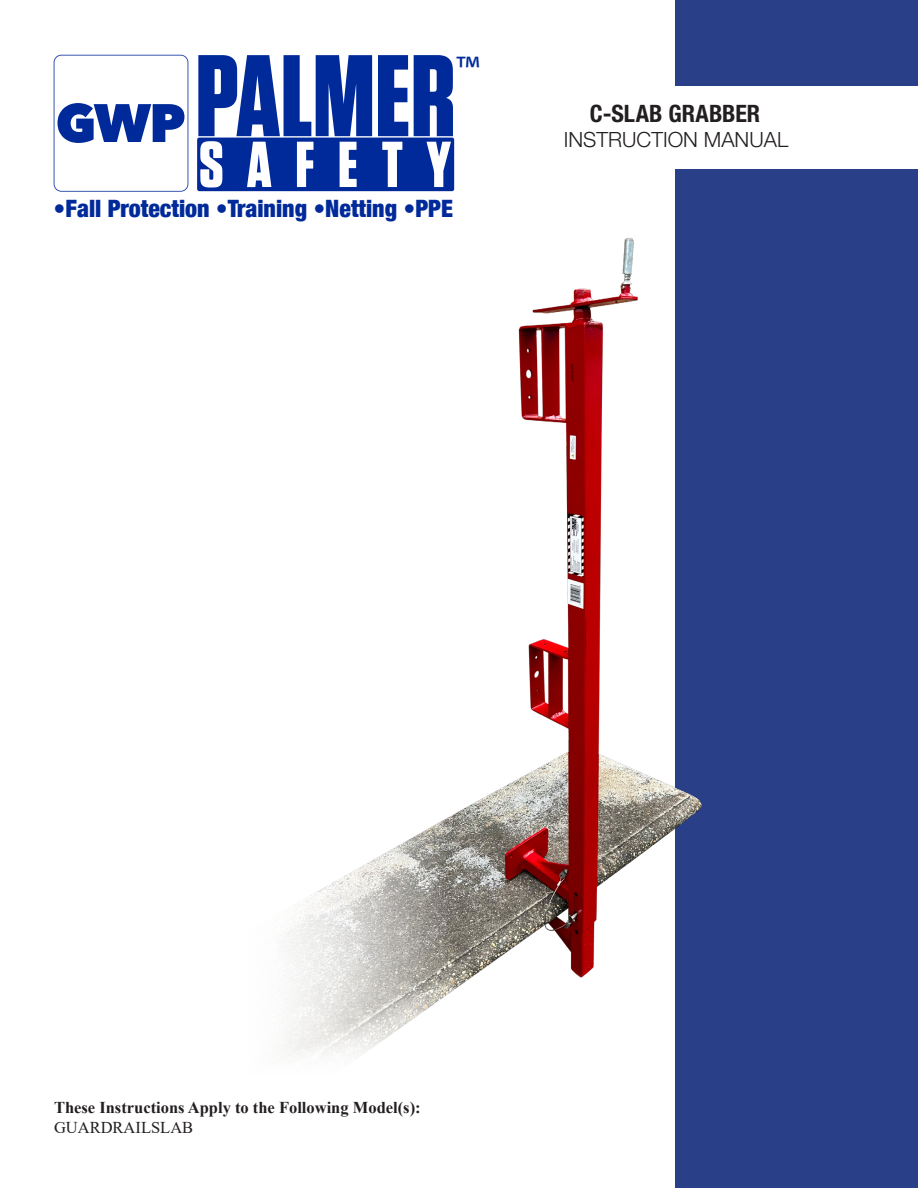
<style>
.page{position:relative;width:918px;height:1188px;background:#fff}
.page>*{position:absolute;margin:0;border:0;box-sizing:border-box;transform-origin:0 0}
.t1{font:39px "Myriad Pro";color:#002a9a}
.t2{font:900 condensed 24px "Helvetica Neue";color:#002a9a}
.t3{font:700 condensed 24px "Helvetica Neue LT Std";color:#231f20}
.t4{font:300 21px "Helvetica Neue LT Std";color:#231f20}
.t5{font:700 16.5px "Times New Roman";color:#231f20}
.t6{font:16.5px "Times New Roman";color:#231f20}
</style>
<div class="page">
<div style="left:675px;top:0;width:243px;height:1188px;background:#293f87"></div>
<div style="left:517px;top:86px;width:401px;height:83px;background:#fff"></div>
<svg style="left:197px;top:55px;width:257px;height:136px"></svg>
<svg style="left:54px;top:55px;width:134px;height:137px"></svg>
<img style="left:286px;top:238px;width:415px;height:818px">
<h1 class="t1" style="left:456px;top:46px;width:26px">™</h1>
<h2 class="t2" style="left:54px;top:189px;width:401px">•Fall Protection •Training •Netting •PPE</h2>
<p class="t3" style="left:590px;top:99px;width:172px">C-SLAB GRABBER</p>
<p class="t4" style="left:564px;top:127px;width:226px">INSTRUCTION MANUAL</p>
<p class="t5" style="left:54px;top:1096px;width:368px">These Instructions Apply to the Following Model(s):</p>
<p class="t6" style="left:54px;top:1116px;width:141px">GUARDRAILSLAB</p>
</div>
